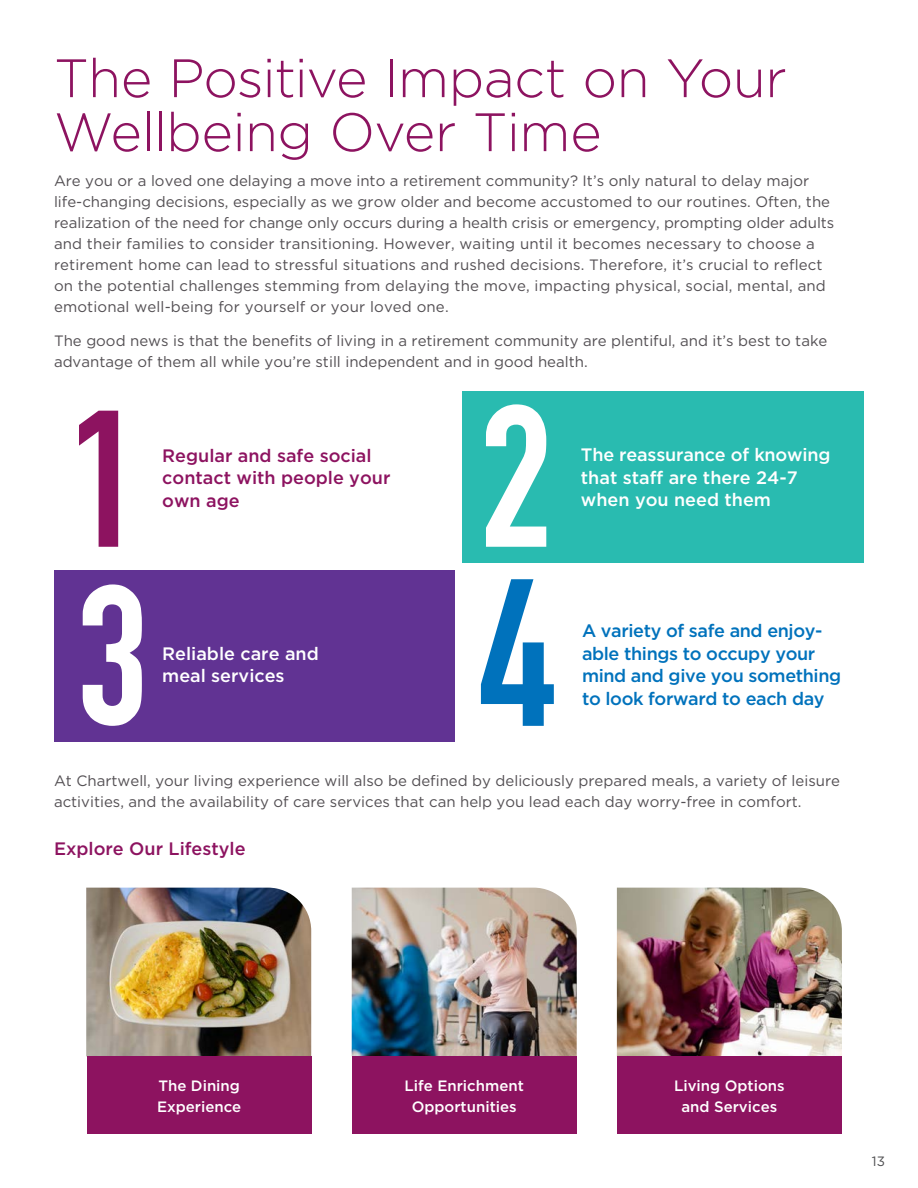
<style>
.page{position:relative;width:918px;height:1188px;background:#fff}
.page>*{position:absolute;margin:0;border:0;box-sizing:border-box;transform-origin:0 0}
.t1{font:300 54px/54px "Gotham HTF";letter-spacing:-.015em;color:#8d1360}
.t2{font:500 18px/22.5px "Gotham HTF";letter-spacing:-.02em;color:#0072bc}
.t3{font:500 18px/22.5px "Gotham HTF";color:#fff}
.t4{font:500 18px/22.5px "Gotham HTF";color:#8d1360}
.t5{font:15px/21px "Gotham HTF";color:#534f53}
.t6{font:500 15px/21px "Gotham HTF";color:#fff;text-align:center}
.t7{font:13.5px "Gotham HTF";color:#4d4d4f}
</style>
<div class="page">
<div style="left:463px;top:392px;width:401px;height:171px;background:#29bbb0"></div>
<div style="left:54px;top:570px;width:400px;height:172px;background:#613393"></div>
<svg style="left:79px;top:411px;width:39px;height:136px"></svg>
<svg style="left:486px;top:404px;width:60px;height:143px"></svg>
<svg style="left:83px;top:584px;width:59px;height:142px"></svg>
<svg style="left:481px;top:579px;width:73px;height:147px"></svg>
<img style="left:86px;top:888px;width:225px;height:168px">
<div style="left:87px;top:1056px;width:224px;height:78px;background:#8d1360"></div>
<img style="left:352px;top:888px;width:225px;height:168px">
<div style="left:352px;top:1056px;width:225px;height:78px;background:#8d1360"></div>
<img style="left:617px;top:888px;width:225px;height:168px">
<div style="left:617px;top:1056px;width:225px;height:78px;background:#8d1360"></div>
<h1 class="t1" style="left:54px;top:50px;width:734px">The Positive Impact on Your<br>Wellbeing Over Time</h1>
<p class="t5" style="left:54px;top:170px;width:782px">Are you or a loved one delaying a move into a retirement community? It’s only natural to delay major life-changing decisions, especially as we grow older and become accustomed to our routines. Often, the realization of the need for change only occurs during a health crisis or emergency, prompting older adults and their families to consider transitioning. However, waiting until it becomes necessary to choose a retirement home can lead to stressful situations and rushed decisions. Therefore, it’s crucial to reflect on the potential challenges stemming from delaying the move, impacting physical, social, mental, and emotional well-being for yourself or your loved one.</p>
<p class="t5" style="left:54px;top:330px;width:775px">The good news is that the benefits of living in a retirement community are plentiful, and it’s best to take advantage of them all while you’re still independent and in good health.</p>
<p class="t4" style="left:162px;top:443px;width:230px">Regular and safe social contact with people your own age</p>
<p class="t3" style="left:581px;top:443px;width:251px">The reassurance of knowing that staff are there 24-7 when you need them</p>
<p class="t3" style="left:162px;top:642px;width:158px">Reliable care and meal services</p>
<p class="t2" style="left:582px;top:619px;width:261px">A variety of safe and enjoy&shy;able things to occupy your mind and give you something to look forward to each day</p>
<p class="t5" style="left:54px;top:770px;width:788px">At Chartwell, your living experience will also be defined by deliciously prepared meals, a variety of leisure activities, and the availability of care services that can help you lead each day worry-free in comfort.</p>
<h2 class="t4" style="left:54px;top:837px;width:193px">Explore Our Lifestyle</h2>
<p class="t6" style="left:157px;top:1075px;width:86px;text-align:left">The Dining<br>Experience</p>
<p class="t6" style="left:405px;top:1075px;width:121px">Life Enrichment<br>Opportunities</p>
<p class="t6" style="left:674px;top:1075px;width:112px">Living Options and Services</p>
<p class="t7" style="left:872px;top:1154px;width:15px">13</p>
</div>
